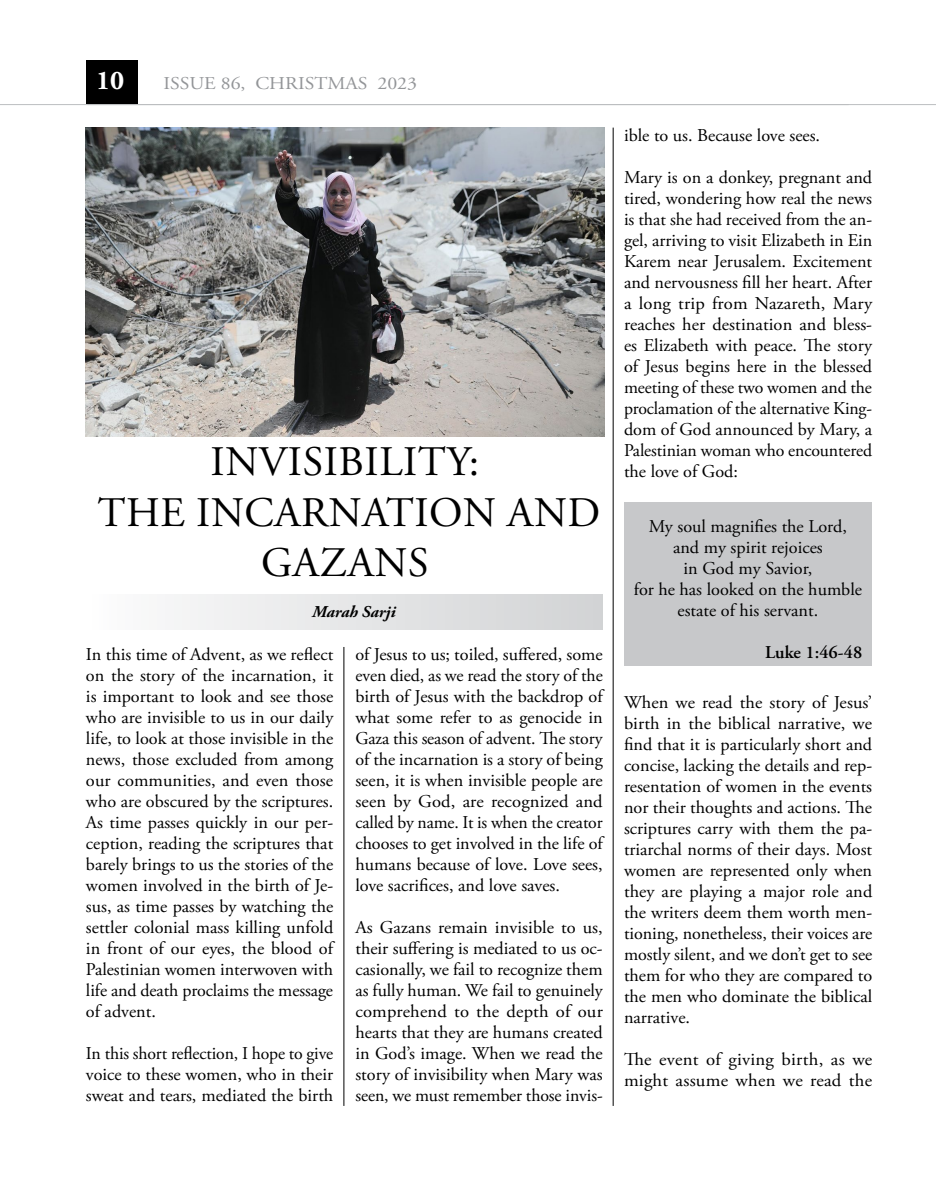
<style>
.page{position:relative;width:936px;height:1191px;background:#fff}
.page>*{position:absolute;margin:0;border:0;box-sizing:border-box;transform-origin:0 0}
.t1{font:42px/50.4px "Adobe Garamond Pro";letter-spacing:.015em;color:#000;text-align:center}
.t2{font:700 27px "Adobe Garamond Pro";color:#fff}
.t3{font:18px/21px "Adobe Garamond Pro";color:#000;text-align:justify}
.t4{font:18px/21px "Adobe Garamond Pro";color:#000;scale:1.04 1}
.t5{font:18px "Adobe Garamond Pro";color:#939598;scale:1.1 1}
.t6{font:600 18px "Adobe Garamond Pro";color:#000}
.t7{font:italic 700 16.5px "Adobe Garamond Pro";color:#000}
</style>
<div class="page">
<div style="left:86px;top:60px;width:51px;height:44px;background:#000"></div>
<hr style="left:87px;top:104px;width:848px;height:1px;background:#bcbec0">
<hr style="left:0;top:104px;width:848px;height:1px;background:#bcbec0">
<hr style="left:343px;top:647px;width:1px;height:459px;background:#000">
<hr style="left:613px;top:128px;width:1px;height:978px;background:#000">
<div style="left:86px;top:594px;width:516px;height:35px;background:linear-gradient(to right,#fcfdfd,#d1d3d4)"></div>
<img style="left:85px;top:128px;width:519px;height:309px">
<div style="left:624px;top:502px;width:247px;height:163px;background:#c7c8ca"></div>
<h2 class="t2" style="left:96px;top:64px;width:30px">10</h2>
<p class="t5" style="left:163px;top:72px;width:232px">ISSUE 86, CHRISTMAS 2023</p>
<h1 class="t1" style="left:98px;top:438px;width:504px">INVISIBILITY:<br>THE INCARNATION AND<br>GAZANS</h1>
<p class="t7" style="left:312px;top:602px;width:85px">Marah Sarji</p>
<p class="t3" style="left:86px;top:644px;width:249px">In this time of Advent, as we reflect on the story of the incarnation, it is important to look and see those who are invisible to us in our daily life, to look at those invisible in the news, those excluded from among our communities, and even those who are obscured by the scriptures.<br>As time passes quickly in our per&shy;ception, reading the scriptures that barely brings to us the stories of the women involved in the birth of Je&shy;sus, as time passes by watching the settler colonial mass killing unfold in front of our eyes, the blood of Palestinian women interwoven with life and death proclaims the message of advent.</p>
<p class="t3" style="left:86px;top:1043px;width:249px">In this short reflection, I hope to give voice to these women, who in their sweat and tears, mediated the birth</p>
<p class="t3" style="left:355px;top:644px;width:249px">of Jesus to us; toiled, suffered, some even died, as we read the story of the birth of Jesus with the backdrop of what some refer to as genocide in Gaza this season of advent. The story of the incarnation is a story of being seen, it is when invisible people are seen by God, are recognized and called by name. It is when the creator chooses to get involved in the life of humans because of love. Love sees, love sacrifices, and love saves.</p>
<p class="t3" style="left:355px;top:917px;width:249px">As Gazans remain invisible to us, their suffering is mediated to us oc&shy;casionally, we fail to recognize them as fully human. We fail to genuinely comprehend to the depth of our hearts that they are humans created in God’s image. When we read the story of invisibility when Mary was seen, we must remember those invis-</p>
<p class="t3" style="left:624px;top:125px;width:198px">ible to us. Because love sees.</p>
<p class="t3" style="left:624px;top:167px;width:250px">Mary is on a donkey, pregnant and tired, wondering how real the news is that she had received from the an&shy;gel, arriving to visit Elizabeth in Ein Karem near Jerusalem. Excitement and nervousness fill her heart. After a long trip from Nazareth, Mary reaches her destination and bless&shy;es Elizabeth with peace. The story of Jesus begins here in the blessed meeting of these two women and the proclamation of the alternative King&shy;dom of God announced by Mary, a Palestinian woman who encountered the love of God:</p>
<p class="t3" style="left:633px;top:516px;width:230px;text-align:center">My soul magnifies the Lord, and my spirit rejoices<br>in God my Savior,<br>for he has looked on the humble estate of his servant.</p>
<p class="t6" style="left:765px;top:642px;width:99px">Luke 1:46-48</p>
<p class="t3" style="left:624px;top:692px;width:250px">When we read the story of Jesus’ birth in the biblical narrative, we find that it is particularly short and concise, lacking the details and rep&shy;resentation of women in the events nor their thoughts and actions. The scriptures carry with them the pa&shy;triarchal norms of their days. Most women are represented only when they are playing a major role and the writers deem them worth men&shy;tioning, nonetheless, their voices are mostly silent, and we don’t get to see them for who they are compared to the men who dominate the biblical narrative.</p>
<p class="t4" style="left:624px;top:1049px;width:240px">The event of giving birth, as we might assume when we read the</p>
</div>
